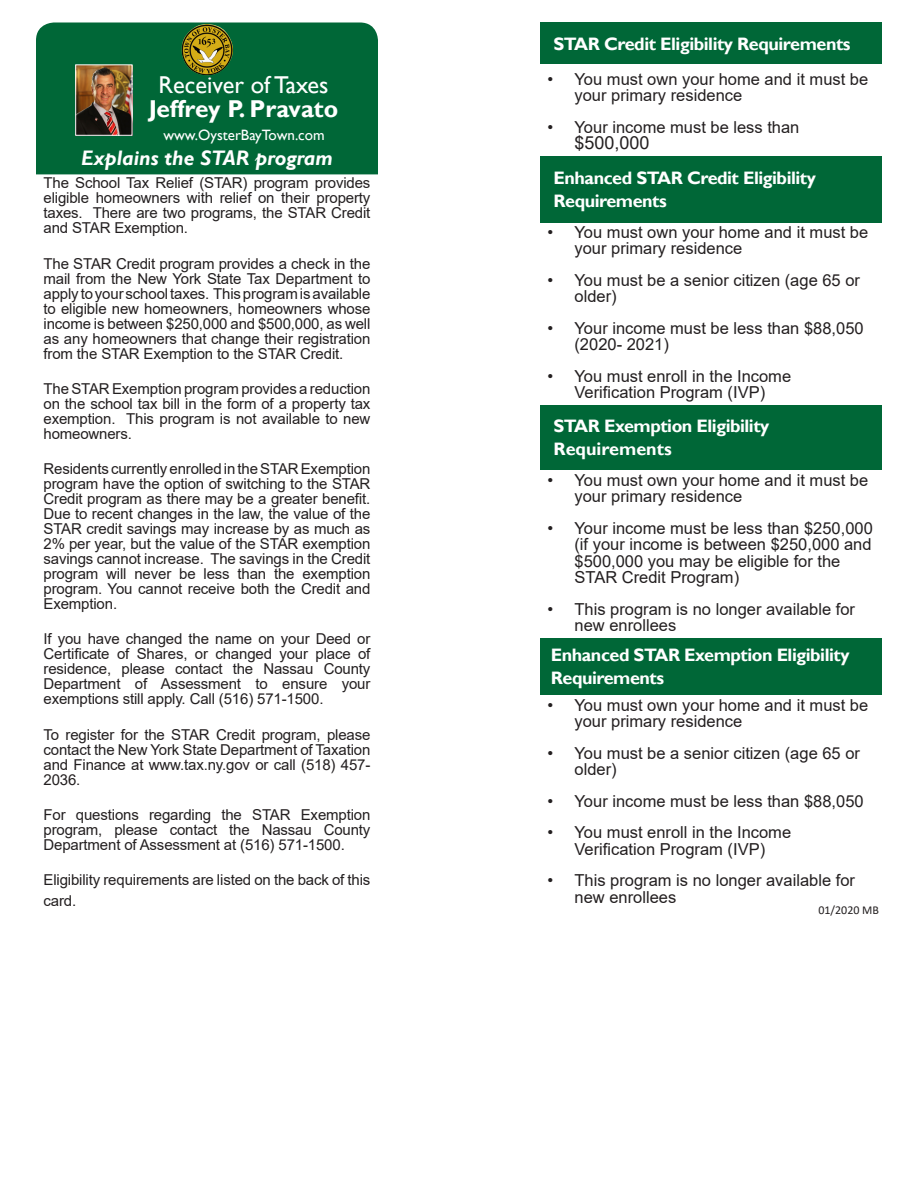
<style>
.page{position:relative;width:918px;height:1188px;background:#fff}
.page>*{position:absolute;margin:0;border:0;box-sizing:border-box;transform-origin:0 0}
.t1{font:700 24.3px/24.3px "Gill Sans";color:#fff;text-align:center}
.t2{font:italic 700 21px "Gill Sans";color:#fff}
.t3{font:700 18px/22.5px "Gill Sans";letter-spacing:-.025em;color:#fff}
.t4{font:18px "Arial";color:#231f20}
.t5{font:16.5px/16.5px "Arial";color:#231f20}
.t6{font:15px/15px "Arial";letter-spacing:-.01em;color:#231f20;text-align:justify}
.t7{font:15px "Gill Sans";color:#fff}
.t8{font:12px "Calibri";color:#231f20}
.s1{font-weight:400}
</style>
<div class="page">
<div style="left:540px;top:22px;width:342px;height:42px;background:#006737"></div>
<div style="left:540px;top:405px;width:342px;height:64px;background:#006737"></div>
<div style="left:540px;top:156px;width:342px;height:67px;background:#006737"></div>
<div style="left:540px;top:638px;width:342px;height:56px;background:#006737"></div>
<div style="left:36px;top:22px;width:342px;height:152px;background:#006737"></div>
<img style="left:182px;top:24px;width:51px;height:51px">
<img style="left:77px;top:66px;width:54px;height:68px">
<div style="left:75px;top:64px;width:58px;height:72px;border:1px solid #fff"></div>
<p class="t1" style="left:149px;top:73px;width:191px"><span class="s1">Receiver of Taxes<br></span>Jeffrey P. Pravato</p>
<p class="t7" style="left:163px;top:126px;width:163px">www.OysterBayTown.com</p>
<p class="t2" style="left:81px;top:146px;width:253px">Explains the STAR program</p>
<p class="t6" style="left:44px;top:176px;width:329px">The School Tax Relief (STAR) program provides eligible homeowners with relief on their property taxes. There are two programs, the STAR Credit and STAR Exemption.</p>
<p class="t6" style="left:44px;top:256px;width:328px">The STAR Credit program provides a check in the mail from the New York State Tax Department to apply to your school taxes. This program is available to eligible new homeowners, homeowners whose income is between $250,000 and $500,000, as well as any homeowners that change their registration from the STAR Exemption to the STAR Credit.</p>
<p class="t6" style="left:44px;top:381px;width:328px">The STAR Exemption program provides a reduction on the school tax bill in the form of a property tax exemption. This program is not available to new homeowners.</p>
<p class="t6" style="left:44px;top:461px;width:328px">Residents currently enrolled in the STAR Exemption program have the option of switching to the STAR Credit program as there may be a greater benefit.<br>Due to recent changes in the law, the value of the STAR credit savings may increase by as much as 2% per year, but the value of the STAR exemption savings cannot increase. The savings in the Credit program will never be less than the exemption program. You cannot receive both the Credit and Exemption.</p>
<p class="t6" style="left:44px;top:632px;width:328px">If you have changed the name on your Deed or Certificate of Shares, or changed your place of residence, please contact the Nassau County Department of Assessment to ensure your exemptions still apply. Call (516) 571-1500.</p>
<p class="t6" style="left:44px;top:727px;width:328px">To register for the STAR Credit program, please contact the New York State Department of Taxation and Finance at www.tax.ny.gov or call (518) 457- 2036.</p>
<p class="t6" style="left:44px;top:807px;width:328px">For questions regarding the STAR Exemption program, please contact the Nassau County Department of Assessment at (516) 571-1500.</p>
<p class="t6" style="left:44px;top:869px;width:328px;line-height:21px">Eligibility requirements are listed on the back of this card.</p>
<p class="t3" style="left:554px;top:33px;width:299px">STAR Credit Eligibility Requirements</p>
<p class="t5" style="left:574px;top:71px;width:295px;text-indent:-27px">• You must own your home and it must be your primary residence</p>
<p class="t5" style="left:548px;top:119px;width:253px">• Your income must be less than</p>
<p class="t4" style="left:574px;top:131px;width:77px">$500,000</p>
<p class="t3" style="left:554px;top:167px;width:264px">Enhanced STAR Credit Eligibility<br>Requirements</p>
<p class="t5" style="left:574px;top:223px;width:295px;text-indent:-27px">• You must own your home and it must be your primary residence</p>
<p class="t5" style="left:574px;top:271px;width:287px;text-indent:-27px">• You must be a senior citizen (age 65 or older)</p>
<p class="t5" style="left:574px;top:319px;width:291px;text-indent:-27px">• Your income must be less than $88,050 (2020- 2021)</p>
<p class="t5" style="left:548px;top:367px;width:245px;text-align:center">• You must enroll in the Income<br>Verification Program (IVP)</p>
<p class="t3" style="left:554px;top:415px;width:217px">STAR Exemption Eligibility<br>Requirements</p>
<p class="t5" style="left:574px;top:472px;width:295px;text-indent:-27px">• You must own your home and it must be your primary residence</p>
<p class="t5" style="left:574px;top:520px;width:300px;text-indent:-27px">• Your income must be less than $250,000 (if your income is between $250,000 and $500,000 you may be eligible for the STAR Credit Program)</p>
<p class="t5" style="left:574px;top:601px;width:282px;text-indent:-27px">• This program is no longer available for new enrollees</p>
<p class="t3" style="left:551px;top:644px;width:300px">Enhanced STAR Exemption Eligibility<br>Requirements</p>
<p class="t5" style="left:574px;top:696px;width:295px;text-indent:-27px">• You must own your home and it must be your primary residence</p>
<p class="t5" style="left:574px;top:744px;width:287px;text-indent:-27px">• You must be a senior citizen (age 65 or older)</p>
<p class="t5" style="left:548px;top:792px;width:318px">• Your income must be less than $88,050</p>
<p class="t5" style="left:548px;top:824px;width:245px;text-align:center">• You must enroll in the Income<br>Verification Program (IVP)</p>
<p class="t5" style="left:574px;top:872px;width:282px;text-indent:-27px">• This program is no longer available for new enrollees</p>
<p class="t8" style="left:818px;top:901px;width:62px">01/2020 MB</p>
</div>
